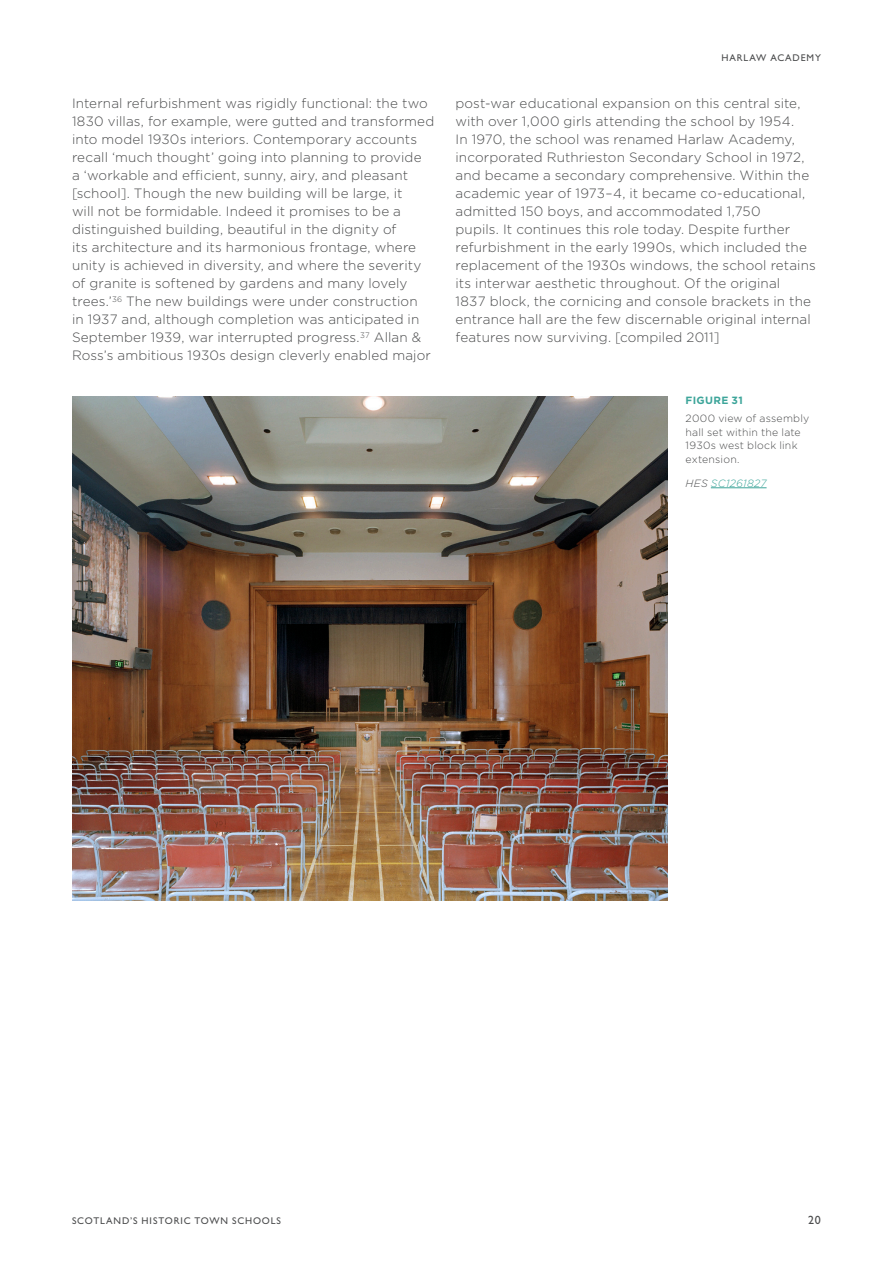
<style>
.page{position:relative;width:893px;height:1263px;background:#fff}
.page>*{position:absolute;margin:0;border:0;box-sizing:border-box;transform-origin:0 0}
._05_BODY{font:300 13.5px/18px "Gotham";letter-spacing:.01em;color:#4b4c4d}
.t1{font:12px "Gill Sans Std";color:#4b4c4d}
._06_FIGURE_-_CAPTION{font:300 10.5px/13.5px "Gotham";letter-spacing:.02em;color:#4b4c4d}
._06_FIGURE_-_COPYRIG{font:italic 300 10.5px "Gotham";letter-spacing:.03em;color:#3da59a}
._06_FIGURE_-_NUMBER{font:700 10.5px "Gotham";letter-spacing:.03em;color:#3da59a}
._08_HEADER{font:9.75px "Gill Sans Std";letter-spacing:.09em;color:#4b4c4d}
.s1{color:#4b4c4d}
</style>
<div class="page">
<img style="left:72px;top:396px;width:596px;height:504px">
<hr style="left:711px;top:487px;width:56px;height:1px;background:#3da59a">
<p class="_08_HEADER" style="left:721px;top:52px;width:101px">HARLAW ACADEMY</p>
<p class="_05_BODY" style="left:72px;top:94px;width:364px">Internal refurbishment was rigidly functional: the two 1830 villas, for example, were gutted and transformed into model 1930s interiors. Contemporary accounts recall ‘much thought’ going into planning to provide<br>a ‘workable and efficient, sunny, airy, and pleasant [school]. Though the new building will be large, it<br>will not be formidable. Indeed it promises to be a distinguished building, beautiful in the dignity of<br>its architecture and its harmonious frontage, where unity is achieved in diversity, and where the severity of granite is softened by gardens and many lovely trees.’<sup>36</sup> The new buildings were under construction<br>in 1937 and, although completion was anticipated in September 1939, war interrupted progress.<sup>37</sup> Allan &amp; Ross’s ambitious 1930s design cleverly enabled major</p>
<p class="_05_BODY" style="left:455px;top:94px;width:362px">post‑war educational expansion on this central site, with over 1,000 girls attending the school by 1954.<br>In 1970, the school was renamed Harlaw Academy, incorporated Ruthrieston Secondary School in 1972, and became a secondary comprehensive. Within the academic year of 1973–4, it became co‑educational, admitted 150 boys, and accommodated 1,750<br>pupils. It continues this role today. Despite further refurbishment in the early 1990s, which included the replacement of the 1930s windows, the school retains its interwar aesthetic throughout. Of the original<br>1837 block, the cornicing and console brackets in the entrance hall are the few discernable original internal features now surviving. [compiled 2011]</p>
<p class="_06_FIGURE_-_NUMBER" style="left:686px;top:394px;width:59px">FIGURE 31</p>
<p class="_06_FIGURE_-_CAPTION" style="left:686px;top:411px;width:125px">2000 view of assembly hall set within the late<br>1930s west block link extension.</p>
<p class="_06_FIGURE_-_COPYRIG" style="left:686px;top:476px;width:82px"><span class="s1">HES</span> SC1261827</p>
<p class="_08_HEADER" style="left:72px;top:1215px;width:211px">SCOTLAND’S HISTORIC TOWN SCHOOLS</p>
<p class="t1" style="left:808px;top:1213px;width:14px">20</p>
</div>
